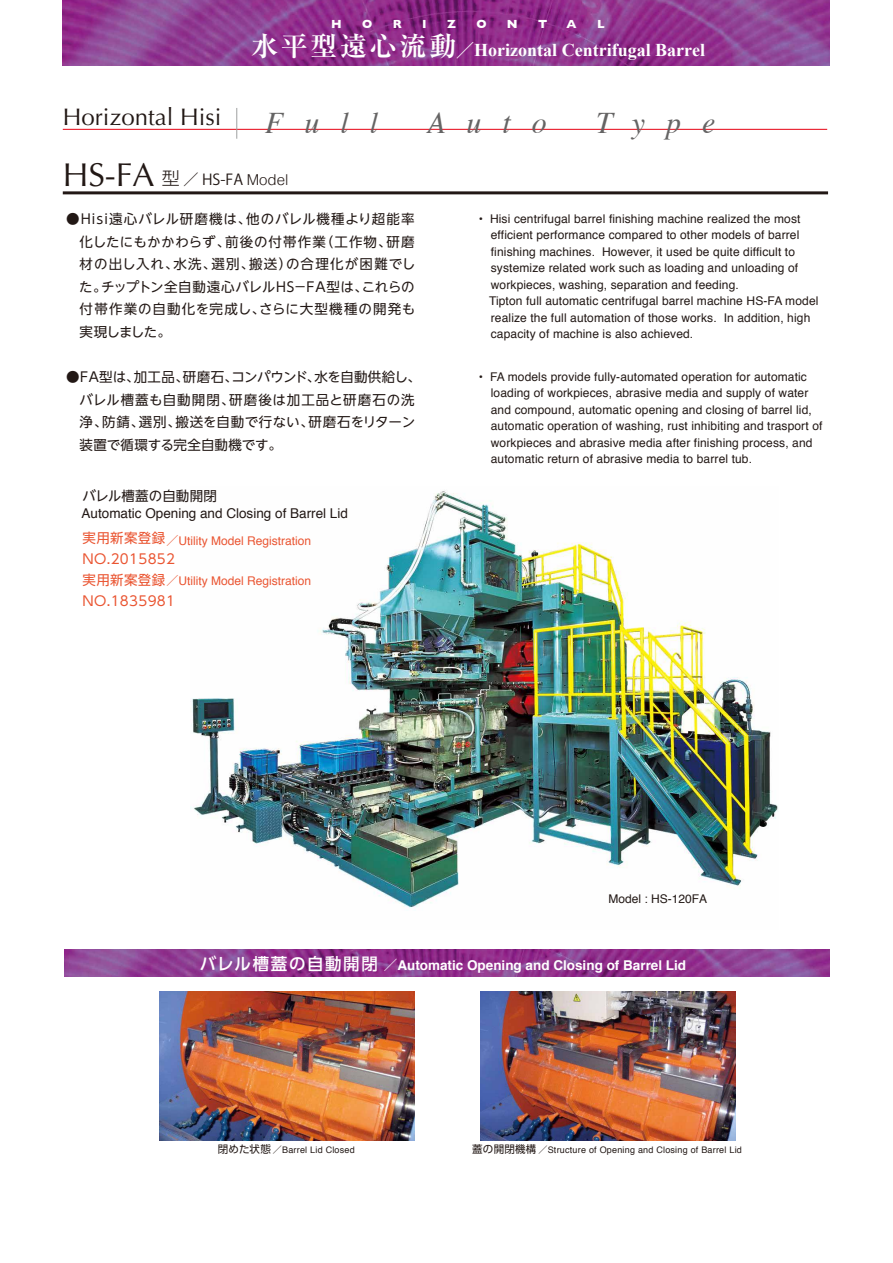
<style>
.page{position:relative;width:893px;height:1263px;background:#fff}
.page>*{position:absolute;margin:0;border:0;box-sizing:border-box;transform-origin:0 0}
.t1{font:33px "Optima";color:#221815}
.t2{font:italic 30px "Times";letter-spacing:.7em;color:#656464}
.t3{font:24px "Optima";color:#221815}
.t4{font:700 18px "Times New Roman";color:#fff}
.t5{font:15px "Koz Go Pr 6 N";color:#221815}
.t6{font:13.5px/22.5px "UD Shin Go NT Pro";letter-spacing:.025em;color:#221815;text-align:justify}
.t7{font:700 13.5px "Helvetica";color:#fff}
.t8{font:13.5px "Helvetica";color:#221815}
.t9{font:13.5px/21px "UD Shin Go NT Pro";letter-spacing:.025em;color:#ea5532}
.t10{font:12px/16.5px "Helvetica";letter-spacing:.01em;color:#221815}
.t11{font:12px "Helvetica";color:#ea5532}
.t12{font:700 12px "Gill Sans";color:#fff}
.t13{font:9px "Helvetica";letter-spacing:.025em;color:#221815}
.s1{font-family:"Ryumin Pro";font-size:27px}
.s2{font-family:"Koz Go Pr 6 N";font-weight:400}
.s3{font-family:"UD Shin Go NT Pro";font-weight:300;font-size:18px}
.s4{font-family:"Helvetica";font-weight:300}
.s5{font-family:"Koz Go Pr 6 N"}
.s6{font-family:"UD Shin Go Pro";font-weight:500;font-size:16.5px}
.s7{font-family:"UD Shin Go Pro";font-size:10.5px}
</style>
<div class="page">
<img style="left:63px;top:0;width:766px;height:65px">
<img style="left:65px;top:950px;width:764px;height:26px">
<img style="left:159px;top:991px;width:255px;height:149px">
<img style="left:480px;top:991px;width:256px;height:149px">
<img style="left:192px;top:491px;width:586px;height:417px">
<hr style="left:63px;top:129px;width:764px;height:1px;background:#e60012">
<hr style="left:63px;top:191px;width:765px;height:3px;background:#221815">
<hr style="left:236px;top:108px;width:1px;height:31px;background:#9fa0a0">
<p class="t12" style="left:331px;top:14px;width:12px">H</p>
<p class="t12" style="left:362px;top:14px;width:12px">O</p>
<p class="t12" style="left:393px;top:14px;width:10px">R</p>
<p class="t12" style="left:422px;top:14px;width:6px">I</p>
<p class="t12" style="left:447px;top:14px;width:10px">Z</p>
<p class="t12" style="left:476px;top:14px;width:12px">O</p>
<p class="t12" style="left:507px;top:14px;width:12px">N</p>
<p class="t12" style="left:538px;top:14px;width:11px">T</p>
<p class="t12" style="left:567px;top:14px;width:11px">A</p>
<p class="t12" style="left:597px;top:14px;width:9px">L</p>
<h3 class="t4" style="left:251px;top:37px;width:456px"><span class="s1">水平型遠心流動</span><span class="s2">／</span>Horizontal Centrifugal Barrel</h3>
<h3 class="t3" style="left:63px;top:103px;width:160px">Horizontal Hisi</h3>
<h2 class="t2" style="left:265px;top:97px;width:115px">Full</h2>
<h2 class="t2" style="left:427px;top:97px;width:121px">Auto</h2>
<h2 class="t2" style="left:596px;top:97px;width:121px">Type</h2>
<h1 class="t1" style="left:63px;top:155px;width:119px">HS-FA <span class="s3">型</span></h1>
<p class="t5" style="left:183px;top:171px;width:107px">／ HS-FA <span class="s4">Model</span></p>
<p class="t6" style="left:79px;top:207px;width:338px;text-indent:-13px">●Ｈｉｓｉ遠心バレル研磨機は、他のバレル機種より超能率化したにもかかわらず、前後の付帯作業（工作物、研磨材の出し入れ、水洗、選別、搬送）の合理化が困難でした。チップトン全自動遠心バレルHS－ＦＡ型は、これらの付帯作業の自動化を完成し、さらに大型機種の開発も実現しました。</p>
<p class="t6" style="left:80px;top:366px;width:343px;text-align:left;text-indent:-13px">●ＦＡ型は、加工品、研磨石、コンパウンド、水を自動供給し、バレル槽蓋も自動開閉、研磨後は加工品と研磨石の洗浄、防錆、選別、搬送を自動で行ない、研磨石をリターン装置で循環する完全自動機です。</p>
<p class="t6" style="left:83px;top:484px;width:136px">バレル槽蓋の自動開閉</p>
<p class="t9" style="left:83px;top:526px;width:94px">実用新案登録<br>NO.2015852実用新案登録<br>NO.1835981</p>
<p class="t8" style="left:82px;top:503px;width:268px">Automatic Opening and Closing of Barrel Lid</p>
<p class="t11" style="left:167px;top:531px;width:146px"><span class="s5">／</span>Utility Model Registration</p>
<p class="t11" style="left:167px;top:571px;width:146px"><span class="s5">／</span>Utility Model Registration</p>
<p class="t10" style="left:489px;top:210px;width:331px;text-indent:-10px">• Hisi centrifugal barrel finishing machine realized the most efficient performance compared to other models of barrel finishing machines. However, it used be quite difficult to systemize related work such as loading and unloading of workpieces, washing, separation and feeding.<br>Tipton full automatic centrifugal barrel machine HS-FA model realize the full automation of those works. In addition, high capacity of machine is also achieved.</p>
<p class="t10" style="left:491px;top:369px;width:333px;text-indent:-12px">• FA models provide fully-automated operation for automatic loading of workpieces, abrasive media and supply of water and compound, automatic opening and closing of barrel lid, automatic operation of washing, rust inhibiting and trasport of workpieces and abrasive media after finishing process, and automatic return of abrasive media to barrel tub.</p>
<p class="t10" style="left:608px;top:890px;width:100px">Model : HS-120FA</p>
<p class="t7" style="left:200px;top:954px;width:488px"><span class="s6">バレル槽蓋の自動開閉</span><span class="s2">／</span>Automatic Opening and Closing of Barrel Lid</p>
<p class="t13" style="left:218px;top:1143px;width:138px"><span class="s7">閉めた状態</span><span class="s5">／</span>Barrel Lid Closed</p>
<p class="t13" style="left:472px;top:1143px;width:271px"><span class="s7">蓋の開閉機構</span><span class="s5">／</span>Structure of Opening and Closing of Barrel Lid</p>
</div>
